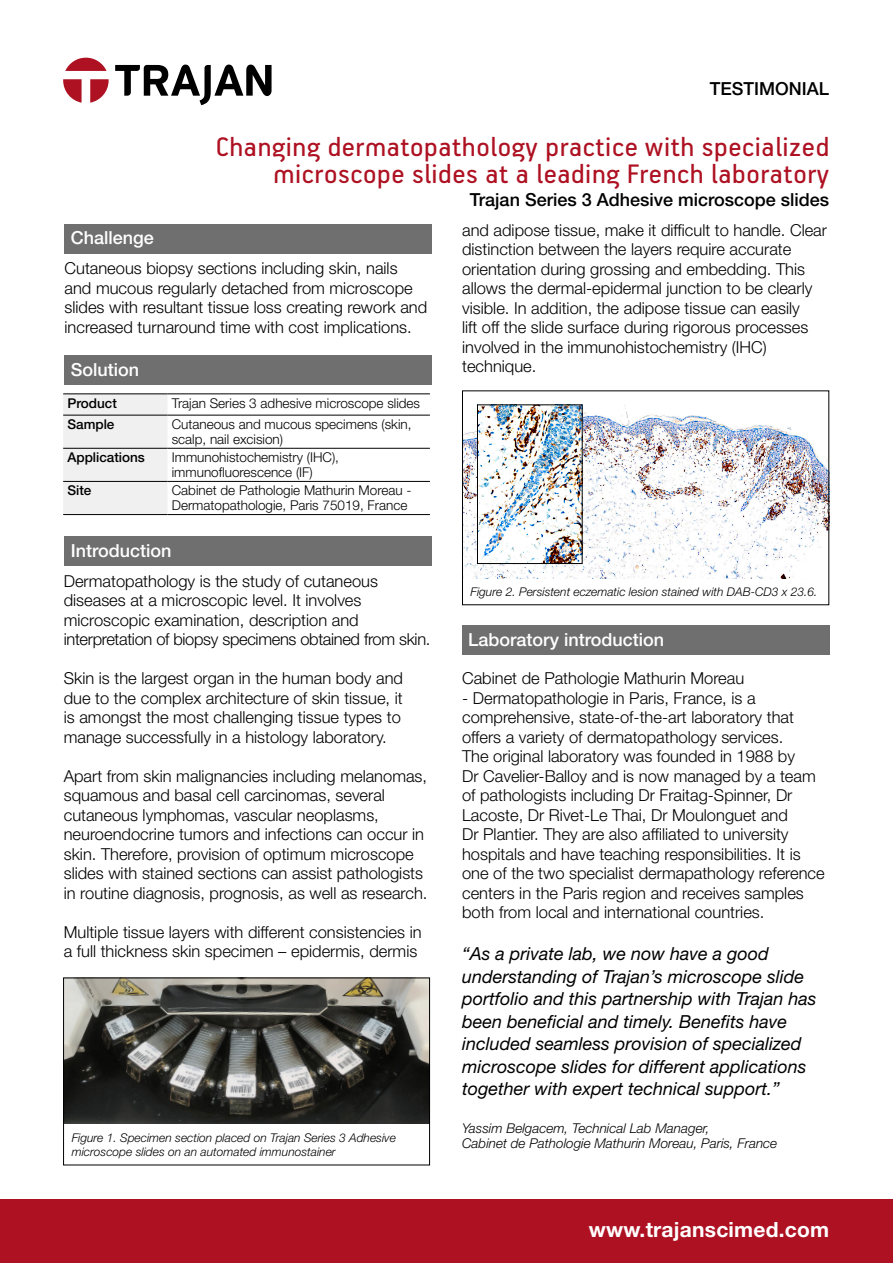
<style>
.page{position:relative;width:893px;height:1263px;background:#fff}
.page>*{position:absolute;margin:0;border:0;box-sizing:border-box;transform-origin:0 0}
.Red_Heading_-_PF_Han{font:30px "PF Handbook Pro";letter-spacing:.02em;color:#ae1122}
.www_trajanscimed_com{font:700 21px "Helvetica Neue LT Std";letter-spacing:.01em;color:#fff}
.Overview_Text_-_Ital{font:italic 18px/22.5px "Helvetica Neue LT Std";color:#000}
.Grey_Bar_Headings{font:500 18px "Helvetica Neue LT Std";color:#fff}
.Phase{font:500 18px "Helvetica Neue LT Std";color:#000}
.Application_Heading{font:500 18px "Helvetica Neue LT Std";color:#000}
.Body_Text{font:300 16.5px/19.5px "Helvetica Neue LT Std";color:#000}
.Table_Text{font:300 13.5px/15px "Helvetica Neue LT Std";color:#000}
.Note{font:italic 300 13.5px "Helvetica Neue LT Std";color:#000}
.Table_Text_Bold{font:500 13.5px "Helvetica Neue LT Std";color:#000}
.Figure_Text_-_Black{font:italic 300 12px/13.5px "Helvetica Neue LT Std";color:#000}
</style>
<div class="page">
<img style="left:65px;top:979px;width:363px;height:144px">
<div style="left:63px;top:977px;width:367px;height:188px;border:1px solid #000"></div>
<div style="left:65px;top:224px;width:367px;height:30px;background:#706f6f"></div>
<div style="left:65px;top:536px;width:367px;height:30px;background:#706f6f"></div>
<svg style="left:115px;top:65px;width:157px;height:40px"></svg>
<svg style="left:65px;top:58px;width:42px;height:13px"></svg>
<svg style="left:90px;top:79px;width:19px;height:24px"></svg>
<svg style="left:63px;top:79px;width:19px;height:24px"></svg>
<div style="left:0;top:1199px;width:893px;height:64px;background:#ae1122"></div>
<div style="left:63px;top:394px;width:104px;height:120px;background:#f0f0f0"></div>
<hr style="left:63px;top:393px;width:104px;height:1px;background:#000">
<hr style="left:167px;top:393px;width:263px;height:1px;background:#000">
<hr style="left:63px;top:415px;width:104px;height:1px;background:#000">
<hr style="left:167px;top:415px;width:263px;height:1px;background:#000">
<hr style="left:63px;top:448px;width:104px;height:1px;background:#000">
<hr style="left:167px;top:448px;width:263px;height:1px;background:#000">
<hr style="left:63px;top:481px;width:104px;height:1px;background:#000">
<hr style="left:167px;top:481px;width:263px;height:1px;background:#000">
<hr style="left:63px;top:514px;width:104px;height:1px;background:#000">
<hr style="left:167px;top:514px;width:263px;height:1px;background:#000">
<div style="left:65px;top:355px;width:367px;height:30px;background:#706f6f"></div>
<div style="left:462px;top:625px;width:368px;height:30px;background:#706f6f"></div>
<img style="left:464px;top:405px;width:363px;height:174px">
<img style="left:479px;top:406px;width:102px;height:156px">
<div style="left:477px;top:404px;width:106px;height:160px;border:1px solid #000"></div>
<p class="Application_Heading" style="left:710px;top:77px;width:121px">TESTIMONIAL</p>
<p class="Red_Heading_-_PF_Han" style="left:216px;top:129px;width:615px">Changing dermatopathology practice with specialized</p>
<p class="Red_Heading_-_PF_Han" style="left:274px;top:156px;width:557px">microscope slides at a leading French laboratory</p>
<p class="Grey_Bar_Headings" style="left:71px;top:227px;width:85px">Challenge</p>
<p class="Body_Text" style="left:65px;top:258px;width:364px">Cutaneous biopsy sections including skin, nails and mucous regularly detached from microscope slides with resultant tissue loss creating rework and increased turnaround time with cost implications.</p>
<p class="Grey_Bar_Headings" style="left:71px;top:358px;width:70px">Solution</p>
<p class="Table_Text_Bold" style="left:67px;top:395px;width:51px">Product</p>
<p class="Table_Text" style="left:172px;top:395px;width:250px">Trajan Series 3 adhesive microscope slides</p>
<p class="Table_Text_Bold" style="left:67px;top:416px;width:49px">Sample</p>
<p class="Table_Text" style="left:172px;top:416px;width:241px">Cutaneous and mucous specimens (skin, scalp, nail excision)</p>
<p class="Table_Text_Bold" style="left:67px;top:449px;width:79px">Applications</p>
<p class="Table_Text" style="left:172px;top:450px;width:169px">Immunohistochemistry (IHC), immunofluorescence (IF)</p>
<p class="Table_Text_Bold" style="left:67px;top:482px;width:26px">Site</p>
<p class="Table_Text" style="left:172px;top:483px;width:241px">Cabinet de Pathologie Mathurin Moreau -<br>Dermatopathologie, Paris 75019, France</p>
<p class="Grey_Bar_Headings" style="left:71px;top:540px;width:102px">Introduction</p>
<p class="Body_Text" style="left:64px;top:570px;width:368px">Dermatopathology is the study of cutaneous diseases at a microscopic level. It involves microscopic examination, description and interpretation of biopsy specimens obtained from skin.</p>
<p class="Body_Text" style="left:64px;top:668px;width:341px">Skin is the largest organ in the human body and due to the complex architecture of skin tissue, it is amongst the most challenging tissue types to manage successfully in a histology laboratory.</p>
<p class="Body_Text" style="left:64px;top:765px;width:365px">Apart from skin malignancies including melanomas, squamous and basal cell carcinomas, several cutaneous lymphomas, vascular neoplasms, neuroendocrine tumors and infections can occur in skin. Therefore, provision of optimum microscope slides with stained sections can assist pathologists in routine diagnosis, prognosis, as well as research.</p>
<p class="Body_Text" style="left:64px;top:921px;width:359px">Multiple tissue layers with different consistencies in a full thickness skin specimen – epidermis, dermis</p>
<p class="Figure_Text_-_Black" style="left:72px;top:1131px;width:326px">Figure 1. Specimen section placed on Trajan Series 3 Adhesive microscope slides on an automated immunostainer</p>
<p class="Phase" style="left:470px;top:189px;width:361px">Trajan Series 3 Adhesive microscope slides</p>
<p class="Body_Text" style="left:462px;top:220px;width:366px">and adipose tissue, make it difficult to handle. Clear distinction between the layers require accurate orientation during grossing and embedding. This allows the dermal-epidermal junction to be clearly visible. In addition, the adipose tissue can easily<br>lift off the slide surface during rigorous processes involved in the immunohistochemistry (IHC) technique.</p>
<p class="Figure_Text_-_Black" style="left:471px;top:584px;width:348px">Figure 2. Persistent eczematic lesion stained with DAB-CD3 x 23.6.</p>
<p class="Grey_Bar_Headings" style="left:468px;top:629px;width:197px">Laboratory introduction</p>
<p class="Body_Text" style="left:462px;top:668px;width:284px">Cabinet de Pathologie Mathurin Moreau</p>
<p class="Body_Text" style="left:462px;top:688px;width:333px">- Dermatopathologie in Paris, France, is a comprehensive, state-of-the-art laboratory that offers a variety of dermatopathology services.</p>
<p class="Body_Text" style="left:462px;top:746px;width:364px">The original laboratory was founded in 1988 by<br>Dr Cavelier-Balloy and is now managed by a team of pathologists including Dr Fraitag-Spinner, Dr Lacoste, Dr Rivet-Le Thai, Dr Moulonguet and<br>Dr Plantier. They are also affiliated to university hospitals and have teaching responsibilities. It is one of the two specialist dermapathology reference centers in the Paris region and receives samples both from local and international countries.</p>
<p class="Overview_Text_-_Ital" style="left:462px;top:942px;width:356px">“As a private lab, we now have a good understanding of Trajan’s microscope slide portfolio and this partnership with Trajan has been beneficial and timely. Benefits have included seamless provision of specialized microscope slides for different applications together with expert technical support.”</p>
<p class="Note" style="left:462px;top:1120px;width:249px">Yassim Belgacem, Technical Lab Manager,</p>
<p class="Note" style="left:462px;top:1135px;width:317px">Cabinet de Pathologie Mathurin Moreau, Paris, France</p>
<p class="www_trajanscimed_com" style="left:589px;top:1216px;width:242px">www.trajanscimed.com</p>
</div>
